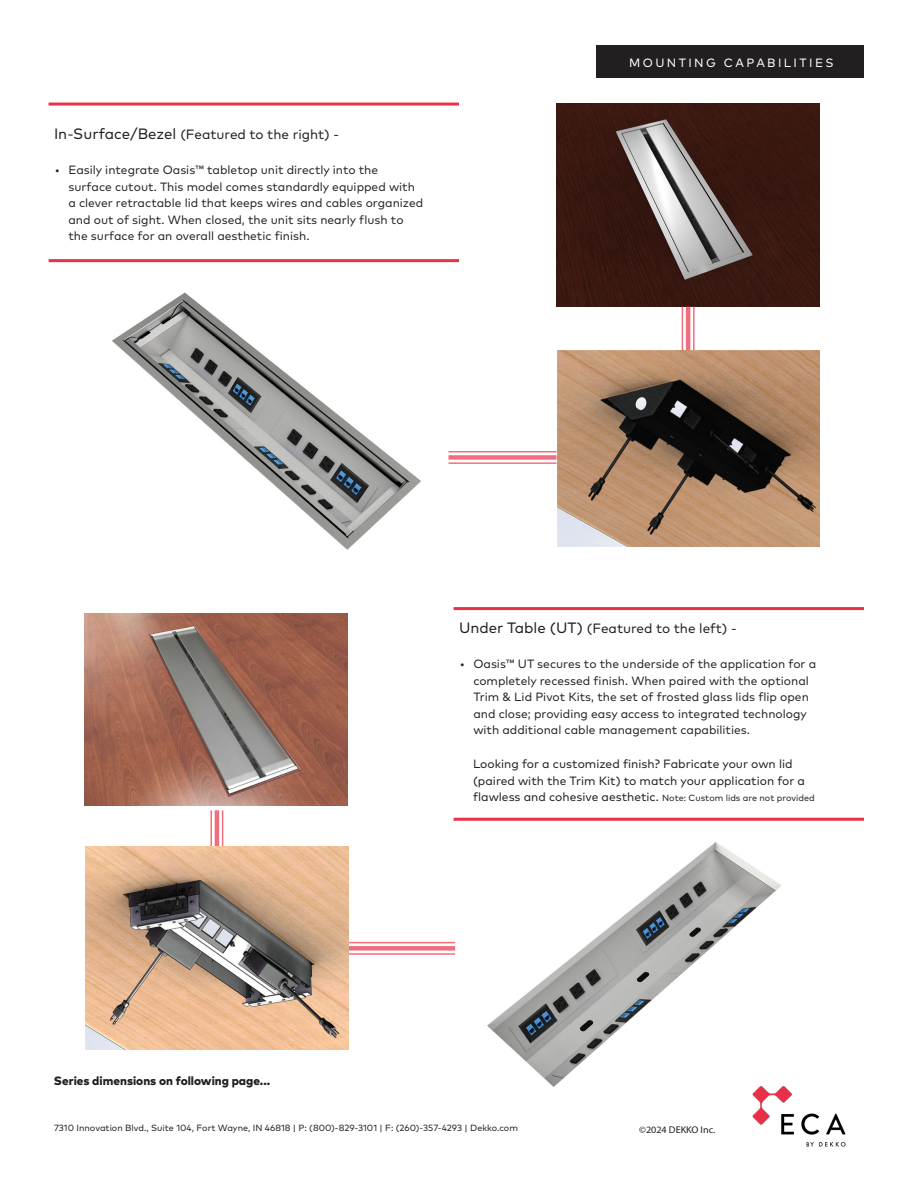
<style>
.page{position:relative;width:918px;height:1188px;background:#fff}
.page>*{position:absolute;margin:0;border:0;box-sizing:border-box;transform-origin:0 0}
.t1{font:13.5px "Mark OT";color:#231f20}
.t2{font:12px/16.5px "Mark OT";color:#222627}
.t3{font:12px/16.5px "Mark OT";color:#231f20}
.t4{font:800 12px "Mark OT";color:#231f20}
.t5{font:12px "Mark OT";letter-spacing:.2em;color:#fff}
.t6{font:9.75px "Myriad Pro";color:#231f20;scale:1.04 1}
.t7{font:9px "Mark OT";color:#231f20}
.s1{font-size:15px}
.s2{font-size:9px}
</style>
<div class="page">
<img style="left:753px;top:1099px;width:92px;height:47px">
<img style="left:455px;top:842px;width:337px;height:257px">
<div style="left:596px;top:45px;width:268px;height:33px;background:#231f20"></div>
<img style="left:556px;top:103px;width:264px;height:203px">
<hr style="left:49px;top:103px;width:410px;height:3px;background:#e93148">
<hr style="left:49px;top:259px;width:410px;height:3px;background:#e93148">
<img style="left:112px;top:292px;width:309px;height:258px">
<div style="left:448px;top:455px;width:108px;height:5px;background:#ef6f7f"></div>
<hr style="left:448px;top:462px;width:108px;height:2px;background:#e93148">
<hr style="left:448px;top:451px;width:108px;height:2px;background:#e93148">
<hr style="left:686px;top:306px;width:4px;height:50px;background:#ef6f7f">
<hr style="left:682px;top:306px;width:1px;height:50px;background:#e93148">
<hr style="left:693px;top:306px;width:2px;height:50px;background:#e93148">
<hr style="left:454px;top:607px;width:410px;height:3px;background:#e93148">
<hr style="left:454px;top:818px;width:410px;height:3px;background:#e93148">
<hr style="left:215px;top:810px;width:4px;height:50px;background:#ef6f7f">
<hr style="left:210px;top:810px;width:2px;height:50px;background:#e93148">
<hr style="left:222px;top:810px;width:1px;height:50px;background:#e93148">
<img style="left:85px;top:614px;width:262px;height:192px">
<img style="left:557px;top:351px;width:263px;height:196px">
<div style="left:347px;top:946px;width:108px;height:5px;background:#ef6f7f"></div>
<hr style="left:347px;top:953px;width:108px;height:2px;background:#e93148">
<hr style="left:347px;top:942px;width:108px;height:1px;background:#e93148">
<img style="left:86px;top:847px;width:262px;height:203px">
<p class="t1" style="left:54px;top:126px;width:287px"><span class="s1">In-Surface/Bezel</span> (Featured to the right) -</p>
<p class="t2" style="left:68px;top:162px;width:356px;text-indent:-14px">• Easily integrate Oasis™ tabletop unit directly into the surface cutout. This model comes standardly equipped with a clever retractable lid that keeps wires and cables organized and out of sight. When closed, the unit sits nearly flush to the surface for an overall aesthetic finish.</p>
<p class="t5" style="left:629px;top:55px;width:206px">MOUNTING CAPABILITIES</p>
<p class="t4" style="left:54px;top:1073px;width:218px">Series dimensions on following page...</p>
<p class="t1" style="left:459px;top:620px;width:279px"><span class="s1">Under Table (UT)</span> (Featured to the left) -</p>
<p class="t2" style="left:473px;top:655px;width:344px;text-indent:-14px">• Oasis™ UT secures to the underside of the application for a completely recessed finish. When paired with the optional Trim &amp; Lid Pivot Kits, the set of frosted glass lids flip open and close; providing easy access to integrated technology with additional cable management capabilities.</p>
<p class="t3" style="left:473px;top:755px;width:343px">Looking for a customized finish? Fabricate your own lid (paired with the Trim Kit) to match your application for a flawless and cohesive aesthetic. <span class="s2">Note: Custom lids are not provided</span></p>
<p class="t7" style="left:54px;top:1122px;width:466px">7310 Innovation Blvd., Suite 104, Fort Wayne, IN 46818 | P: (800)-829-3101 | F: (260)-357-4293 | Dekko.com</p>
<p class="t6" style="left:639px;top:1124px;width:75px">©2024 DEKKO Inc.</p>
</div>
